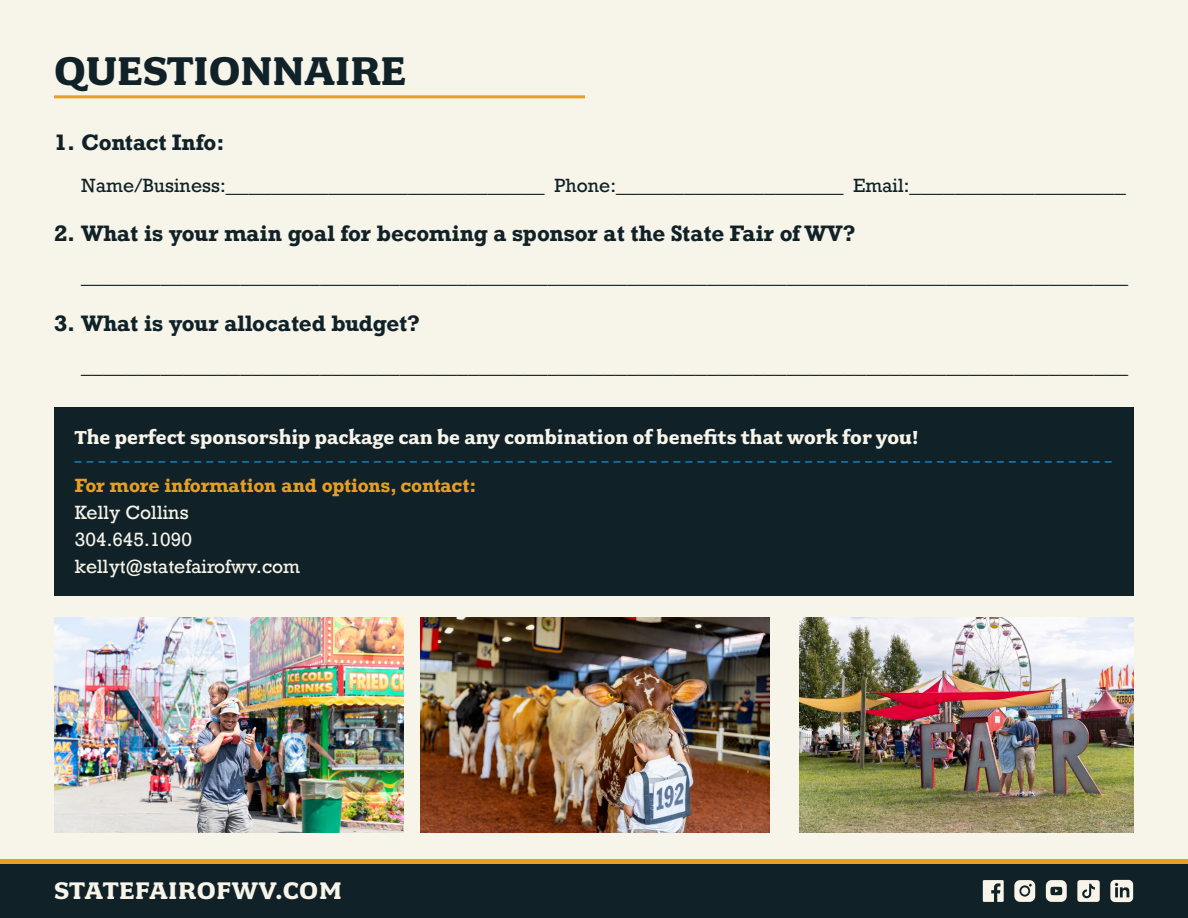
<style>
.page{position:relative;width:1188px;height:918px;background:#fff}
.page>*{position:absolute;margin:0;border:0;box-sizing:border-box;transform-origin:0 0}
.t1{font:700 45px "Fairplex Wide OT";color:#102228}
.t2{font:700 27px "Fairplex Wide OT";letter-spacing:.025em;color:#f7f4e9}
.t3{font:700 21px/42px "Rockwell";color:#102228}
.t4{font:700 21px "Fairplex Wide OT";color:#f8f4e9}
.t5{font:18px/27px "Rockwell";color:#f8f4e9}
.t6{font:700 18px "Rockwell";letter-spacing:-.015em;color:#e79e24}
.s1{font-weight:400;font-size:18px}
</style>
<div class="page">
<div style="left:0;top:0;width:1188px;height:860px;background:#f7f4e9"></div>
<div style="left:0;top:864px;width:1188px;height:54px;background:#102228"></div>
<hr style="left:0;top:860px;width:1188px;height:4px;background:#e79e24">
<svg style="left:983px;top:880px;width:21px;height:22px"></svg>
<svg style="left:1077px;top:880px;width:23px;height:22px"></svg>
<svg style="left:1110px;top:880px;width:23px;height:22px"></svg>
<svg style="left:1014px;top:880px;width:21px;height:22px"></svg>
<svg style="left:1046px;top:880px;width:21px;height:22px"></svg>
<hr style="left:54px;top:95px;width:531px;height:3px;background:#e79e24">
<div style="left:54px;top:407px;width:1080px;height:189px;background:#102228"></div>
<svg style="left:75px;top:461px;width:1036px;height:2px"></svg>
<img style="left:420px;top:617px;width:349px;height:216px">
<img style="left:54px;top:617px;width:349px;height:216px">
<img style="left:799px;top:617px;width:335px;height:216px">
<h1 class="t1" style="left:54px;top:45px;width:354px">QUESTIONNAIRE</h1>
<p class="t3" style="left:81px;top:121px;width:1046px;text-indent:-27px">1. Contact Info:<br><span class="s1">Name/Business:</span>____________________________ <span class="s1">Phone:</span>____________________ <span class="s1">Email:</span>___________________</p>
<p class="t3" style="left:81px;top:212px;width:1049px;text-indent:-27px">2. What is your main goal for becoming a sponsor at the State Fair of WV? ____________________________________________________________________________________________</p>
<p class="t3" style="left:81px;top:302px;width:1049px;text-indent:-27px">3. What is your allocated budget? ____________________________________________________________________________________________</p>
<p class="t4" style="left:75px;top:426px;width:845px">The perfect sponsorship package can be any combination of benefits that work for you!</p>
<p class="t6" style="left:75px;top:474px;width:403px">For more information and options, contact:</p>
<p class="t5" style="left:75px;top:499px;width:227px">Kelly Collins<br>304.645.1090 kellyt@statefairofwv.com</p>
<p class="t2" style="left:54px;top:875px;width:289px">STATEFAIROFWV.COM</p>
</div>
